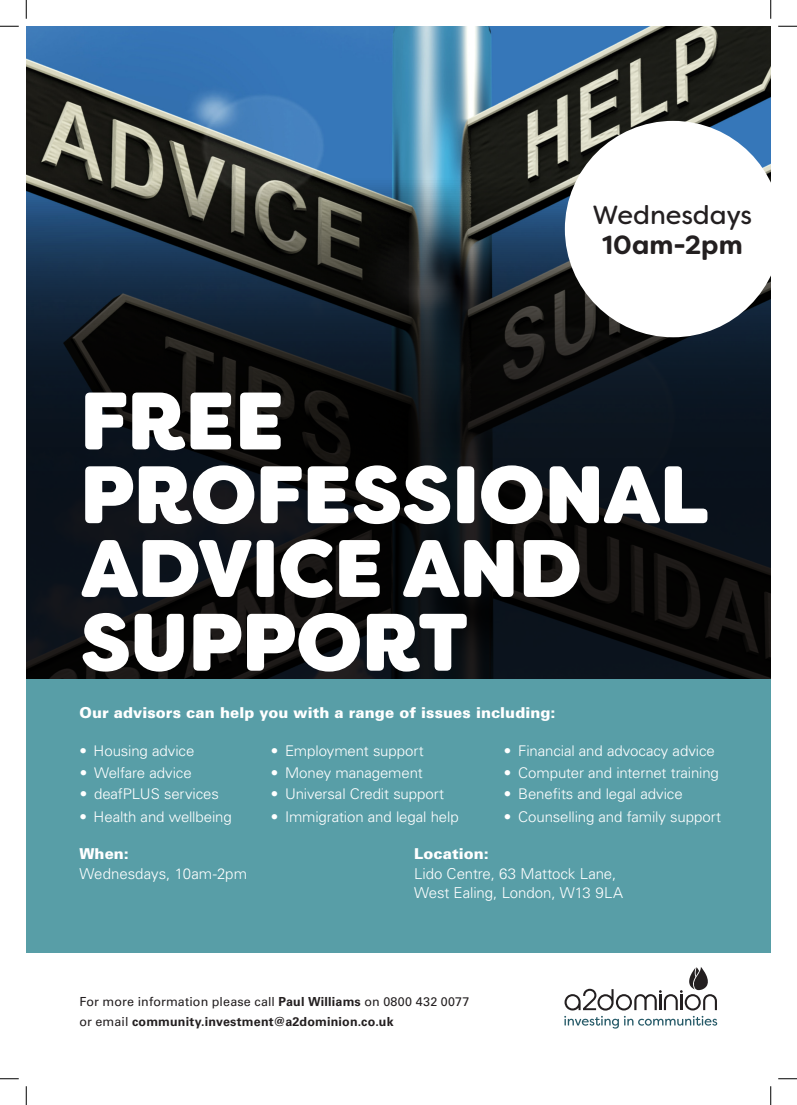
<style>
.page{position:relative;width:797px;height:1105px;background:#fff}
.page>*{position:absolute;margin:0;border:0;box-sizing:border-box;transform-origin:0 0}
.Title__XL{font:800 81.25px/73.8px "Filson Soft";letter-spacing:-.01em;color:#fff}
.Call_out{font:26.25px/30px "Filson Soft";letter-spacing:-.005em;color:#231f20;text-align:center}
.Hero_text{font:300 15px "Univers LT Std";letter-spacing:-.005em;color:#fff}
.Hero_text-2{font:900 15px "Univers LT Std";letter-spacing:.005em;color:#fff}
.t1{font:300 14.75px "Univers LT Std";letter-spacing:-.01em;color:#fff}
.t2{font:700 12.5px/20px "Univers LT Std";letter-spacing:.015em;color:#231f20}
.s1{font-weight:700}
.s2{font-weight:400}
</style>
<div class="page">
<div style="left:26px;top:678px;width:744px;height:274px;background:#589ea7"></div>
<img style="left:26px;top:26px;width:744px;height:100px">
<svg style="left:26px;top:126px;width:744px;height:552px;background:#171e23"></svg>
<svg style="left:565px;top:121px;width:205px;height:216px"></svg>
<svg style="left:564px;top:1016px;width:153px;height:12px"></svg>
<svg style="left:564px;top:967px;width:153px;height:43px"></svg>
<svg style="left:0;top:25px;width:19px;height:2px"></svg>
<svg style="left:778px;top:25px;width:19px;height:2px"></svg>
<svg style="left:0;top:1078px;width:19px;height:1px"></svg>
<svg style="left:778px;top:1078px;width:19px;height:1px"></svg>
<svg style="left:25px;top:0;width:2px;height:19px"></svg>
<svg style="left:25px;top:1086px;width:2px;height:19px"></svg>
<svg style="left:770px;top:0;width:1px;height:19px"></svg>
<svg style="left:770px;top:1086px;width:1px;height:19px"></svg>
<p class="Call_out" style="left:592px;top:199px;width:161px">Wednesdays<br><span class="s1">10am-2pm</span></p>
<p class="Title__XL" style="left:80px;top:385px;width:206px">FREE</p>
<p class="Title__XL" style="left:80px;top:459px;width:630px">PROFESSIONAL<br>ADVICE AND<br>SUPPORT</p>
<p class="Hero_text-2" style="left:79px;top:703px;width:477px">Our advisors can help you with a range of issues including:</p>
<p class="t1" style="left:79px;top:742px;width:116px">• Housing advice</p>
<p class="t1" style="left:80px;top:764px;width:113px">• Welfare advice</p>
<p class="t1" style="left:80px;top:785px;width:140px">• deafPLUS services</p>
<p class="t1" style="left:79px;top:807px;width:154px">• Health and wellbeing</p>
<p class="Hero_text-2" style="left:79px;top:844px;width:51px">When:</p>
<p class="Hero_text" style="left:79px;top:865px;width:169px">Wednesdays, 10am-2pm</p>
<p class="t1" style="left:271px;top:742px;width:154px">• Employment support</p>
<p class="t1" style="left:271px;top:764px;width:153px">• Money management</p>
<p class="t1" style="left:271px;top:807px;width:189px">• Immigration and legal help</p>
<p class="t1" style="left:504px;top:742px;width:212px">• Financial and advocacy advice</p>
<p class="t1" style="left:504px;top:764px;width:216px">• Computer and internet training</p>
<p class="t1" style="left:504px;top:807px;width:218px">• Counselling and family support</p>
<p class="t1" style="left:271px;top:785px;width:175px">• Universal Credit support</p>
<p class="t1" style="left:504px;top:785px;width:180px">• Benefits and legal advice</p>
<p class="Hero_text-2" style="left:414px;top:844px;width:76px">Location:</p>
<p class="Hero_text" style="left:414px;top:864px;width:204px">Lido Centre, 63 Mattock Lane,</p>
<p class="Hero_text" style="left:414px;top:884px;width:211px">West Ealing, London, W13 9LA</p>
<p class="t2" style="left:79px;top:991px;width:391px"><span class="s2">For more information please call</span> Paul Williams <span class="s2">on 0800 432 0077 or email</span> community.investment@a2dominion.co.uk</p>
</div>
